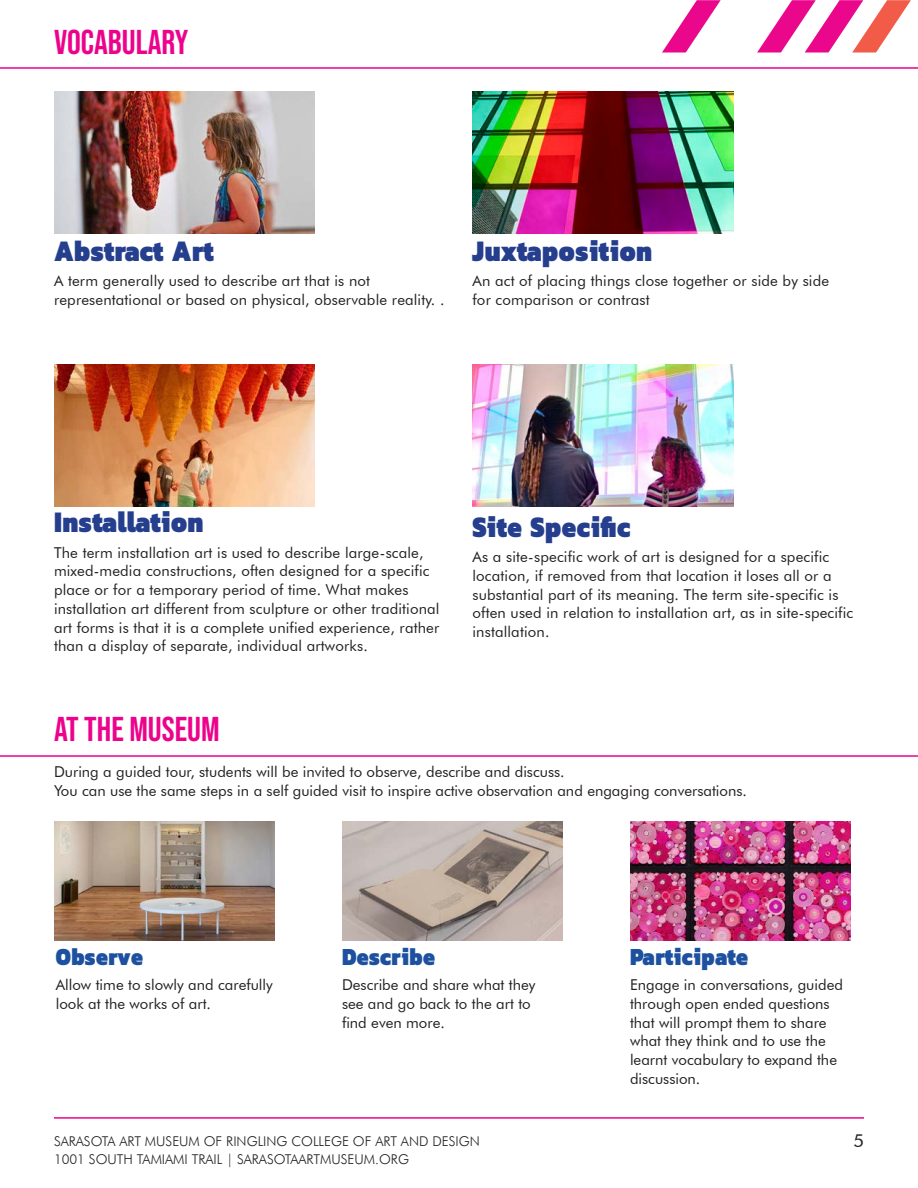
<style>
.page{position:relative;width:918px;height:1188px;background:#fff}
.page>*{position:absolute;margin:0;border:0;box-sizing:border-box;transform-origin:0 0}
.t1{font:34.5px "Bebas Neue";color:#ed028c}
.t2{font:900 30.3px "Kanit";letter-spacing:.02em;color:#253f8e;scale:.84 1}
.t3{font:900 25.05px "Kanit";letter-spacing:.02em;color:#1d519f;scale:.84 1}
.t4{font:18px "Futura BT";color:#231f20}
.t5{font:15px/18.8px "Futura BT";letter-spacing:.01em;color:#231f20}
.t6{font:300 13.5px "Futura BT";color:#231f20}
</style>
<div class="page">
<hr style="left:0;top:755px;width:918px;height:2px;background:#ed028c">
<img style="left:54px;top:821px;width:220px;height:119px">
<img style="left:342px;top:821px;width:220px;height:119px">
<img style="left:630px;top:821px;width:220px;height:119px">
<hr style="left:54px;top:1117px;width:810px;height:2px;background:#ed028c">
<hr style="left:0;top:67px;width:918px;height:2px;background:#ed028c">
<svg style="left:662px;top:0;width:59px;height:53px"></svg>
<svg style="left:757px;top:0;width:154px;height:53px"></svg>
<img style="left:54px;top:91px;width:261px;height:142px">
<img style="left:472px;top:91px;width:262px;height:142px">
<img style="left:54px;top:364px;width:261px;height:142px">
<img style="left:472px;top:364px;width:262px;height:142px">
<p class="t1" style="left:54px;top:23px;width:136px">VOCABULARY</p>
<p class="t2" style="left:54px;top:225px;width:192px">Abstract Art</p>
<p class="t5" style="left:54px;top:271px;width:392px">A term generally used to describe art that is not representational or based on physical, observable reality. .</p>
<p class="t2" style="left:472px;top:225px;width:215px">Juxtaposition</p>
<p class="t5" style="left:472px;top:271px;width:358px">An act of placing things close together or side by side for comparison or contrast</p>
<p class="t2" style="left:54px;top:496px;width:180px">Installation</p>
<p class="t5" style="left:54px;top:543px;width:387px">The term installation art is used to describe large-scale, mixed-media constructions, often designed for a specific place or for a temporary period of time. What makes installation art different from sculpture or other traditional art forms is that it is a complete unified experience, rather than a display of separate, individual artworks.</p>
<p class="t2" style="left:472px;top:501px;width:189px">Site Specific</p>
<p class="t5" style="left:472px;top:547px;width:382px">As a site-specific work of art is designed for a specific location, if removed from that location it loses all or a substantial part of its meaning. The term site-specific is often used in relation to installation art, as in site-specific installation.</p>
<p class="t1" style="left:54px;top:709px;width:167px">AT THE MUSEUM</p>
<p class="t5" style="left:54px;top:763px;width:694px">During a guided tour, students will be invited to observe, describe and discuss.<br>You can use the same steps in a self guided visit to inspire active observation and engaging conversations.</p>
<p class="t3" style="left:56px;top:935px;width:106px">Observe</p>
<p class="t5" style="left:56px;top:975px;width:219px">Allow time to slowly and carefully look at the works of art.</p>
<p class="t3" style="left:342px;top:935px;width:112px">Describe</p>
<p class="t5" style="left:342px;top:975px;width:195px">Describe and share what they see and go back to the art to find even more.</p>
<p class="t6" style="left:54px;top:1133px;width:427px">SARASOTA ART MUSEUM OF RINGLING COLLEGE OF ART AND DESIGN</p>
<p class="t6" style="left:54px;top:1151px;width:357px">1001 SOUTH TAMIAMI TRAIL | SARASOTAARTMUSEUM.ORG</p>
<p class="t3" style="left:630px;top:935px;width:142px">Participate</p>
<p class="t5" style="left:630px;top:975px;width:214px">Engage in conversations, guided through open ended questions that will prompt them to share what they think and to use the learnt vocabulary to expand the discussion.</p>
<p class="t4" style="left:853px;top:1129px;width:12px">5</p>
</div>
